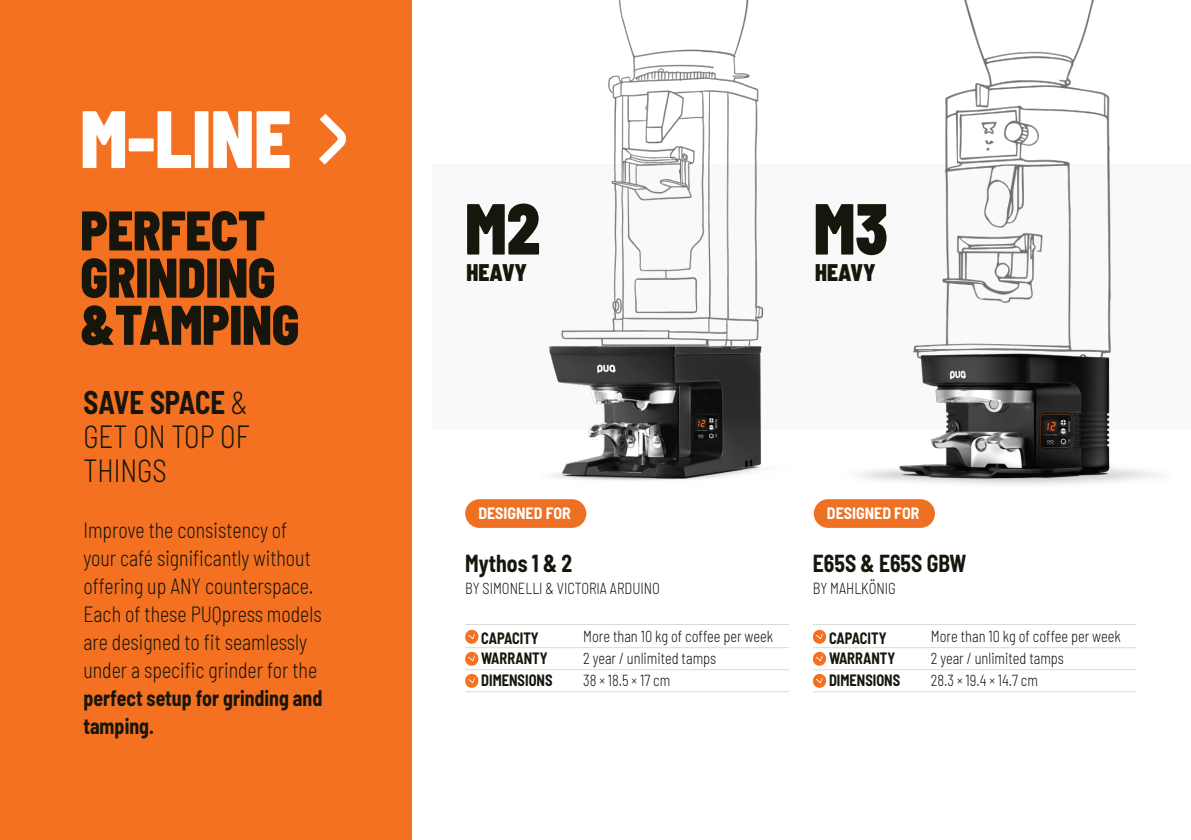
<style>
.page{position:relative;width:1191px;height:840px;background:#fff}
.page>*{position:absolute;margin:0;border:0;box-sizing:border-box;transform-origin:0 0}
.t1{font:900 semi-condensed 81.2px "Barlow";color:#fff;scale:.9 1}
.t2{font:900 semi-condensed 72px "Barlow";color:#16160c;scale:.9 1}
.t3{font:900 semi-condensed 55.6px "Barlow";color:#16160c;scale:.9 1}
.t4{font:300 semi-condensed 32px/34px "Barlow";color:#16160c;text-align:justify;scale:.9 1}
.t5{font:700 semi-condensed 24px "Barlow";color:#16160c;scale:.9 1}
.t6{font:900 semi-condensed 24px "Barlow";color:#16160c;scale:.9 1}
.t7{font:300 semi-condensed 22px/28px "Barlow";color:#16160c;scale:.9 1}
.t8{font:300 semi-condensed 16px "Barlow";color:#16160c;scale:.9 1}
.t9{font:700 semi-condensed 16px "Barlow";color:#16160c;scale:.9 1}
.t10{font:700 semi-condensed 16px "Barlow";color:#fff}
.s1{font-weight:700}
</style>
<div class="page">
<div style="left:433px;top:164px;width:758px;height:266px;background:#f9f9f9"></div>
<div style="left:0;top:0;width:411px;height:839px;background:#f37121"></div>
<hr style="left:465px;top:623px;width:324px;height:1px;background:#dadada">
<hr style="left:465px;top:647px;width:324px;height:1px;background:#dadada">
<hr style="left:465px;top:669px;width:324px;height:1px;background:#dadada">
<hr style="left:465px;top:691px;width:324px;height:1px;background:#dadada">
<svg style="left:465px;top:629px;width:13px;height:14px"></svg>
<svg style="left:465px;top:651px;width:13px;height:14px"></svg>
<svg style="left:465px;top:673px;width:13px;height:14px"></svg>
<div style="left:465px;top:499px;width:121px;height:28px;background:#ed7023;border-radius:14px"></div>
<hr style="left:813px;top:623px;width:323px;height:1px;background:#dadada">
<hr style="left:813px;top:647px;width:323px;height:1px;background:#dadada">
<hr style="left:813px;top:669px;width:323px;height:1px;background:#dadada">
<hr style="left:813px;top:691px;width:323px;height:1px;background:#dadada">
<svg style="left:813px;top:629px;width:13px;height:14px"></svg>
<svg style="left:813px;top:651px;width:13px;height:14px"></svg>
<svg style="left:813px;top:673px;width:13px;height:14px"></svg>
<div style="left:813px;top:499px;width:122px;height:28px;background:#ed7023;border-radius:14px"></div>
<img style="left:491px;top:0;width:273px;height:528px">
<img style="left:839px;top:0;width:319px;height:528px">
<svg style="left:319px;top:113px;width:27px;height:52px"></svg>
<p class="t1" style="left:81px;top:79px;width:235px">M-LINE</p>
<p class="t3" style="left:81px;top:190px;width:207px">PERFECT</p>
<p class="t3" style="left:81px;top:237px;width:218px">GRINDING</p>
<p class="t3" style="left:81px;top:284px;width:244px">&amp;TAMPING</p>
<p class="t4" style="left:83px;top:382px;width:186px"><span class="s1">SAVE SPACE</span> &amp; GET ON TOP OF THINGS</p>
<p class="t7" style="left:83px;top:514px;width:267px">Improve the consistency of your café significantly without offering up ANY counterspace.<br>Each of these PUQpress models are designed to fit seamlessly under a specific grinder for the <span class="s1">perfect setup for grinding and tamping.</span></p>
<p class="t2" style="left:465px;top:176px;width:85px">M2</p>
<p class="t6" style="left:466px;top:255px;width:69px">HEAVY</p>
<p class="t2" style="left:813px;top:176px;width:84px">M3</p>
<p class="t6" style="left:815px;top:255px;width:69px">HEAVY</p>
<p class="t10" style="left:478px;top:502px;width:94px">DESIGNED FOR</p>
<p class="t10" style="left:827px;top:502px;width:94px">DESIGNED FOR</p>
<p class="t5" style="left:465px;top:545px;width:120px">Mythos 1 &amp; 2</p>
<p class="t8" style="left:465px;top:576px;width:218px">BY SIMONELLI &amp; VICTORIA ARDUINO</p>
<p class="t5" style="left:813px;top:545px;width:172px">E65S &amp; E65S GBW</p>
<p class="t8" style="left:813px;top:576px;width:94px">BY MAHLKÖNIG</p>
<p class="t9" style="left:481px;top:626px;width:65px">CAPACITY</p>
<p class="t8" style="left:583px;top:624px;width:212px">More than 10 kg of coffee per week</p>
<p class="t9" style="left:481px;top:646px;width:75px">WARRANTY</p>
<p class="t8" style="left:583px;top:646px;width:149px">2 year / unlimited tamps</p>
<p class="t9" style="left:481px;top:668px;width:81px">DIMENSIONS</p>
<p class="t8" style="left:583px;top:668px;width:98px">38 × 18.5 × 17 cm</p>
<p class="t9" style="left:829px;top:626px;width:65px">CAPACITY</p>
<p class="t8" style="left:931px;top:624px;width:212px">More than 10 kg of coffee per week</p>
<p class="t9" style="left:829px;top:646px;width:75px">WARRANTY</p>
<p class="t8" style="left:931px;top:646px;width:149px">2 year / unlimited tamps</p>
<p class="t9" style="left:829px;top:668px;width:81px">DIMENSIONS</p>
<p class="t8" style="left:931px;top:668px;width:120px">28.3 × 19.4 × 14.7 cm</p>
</div>
